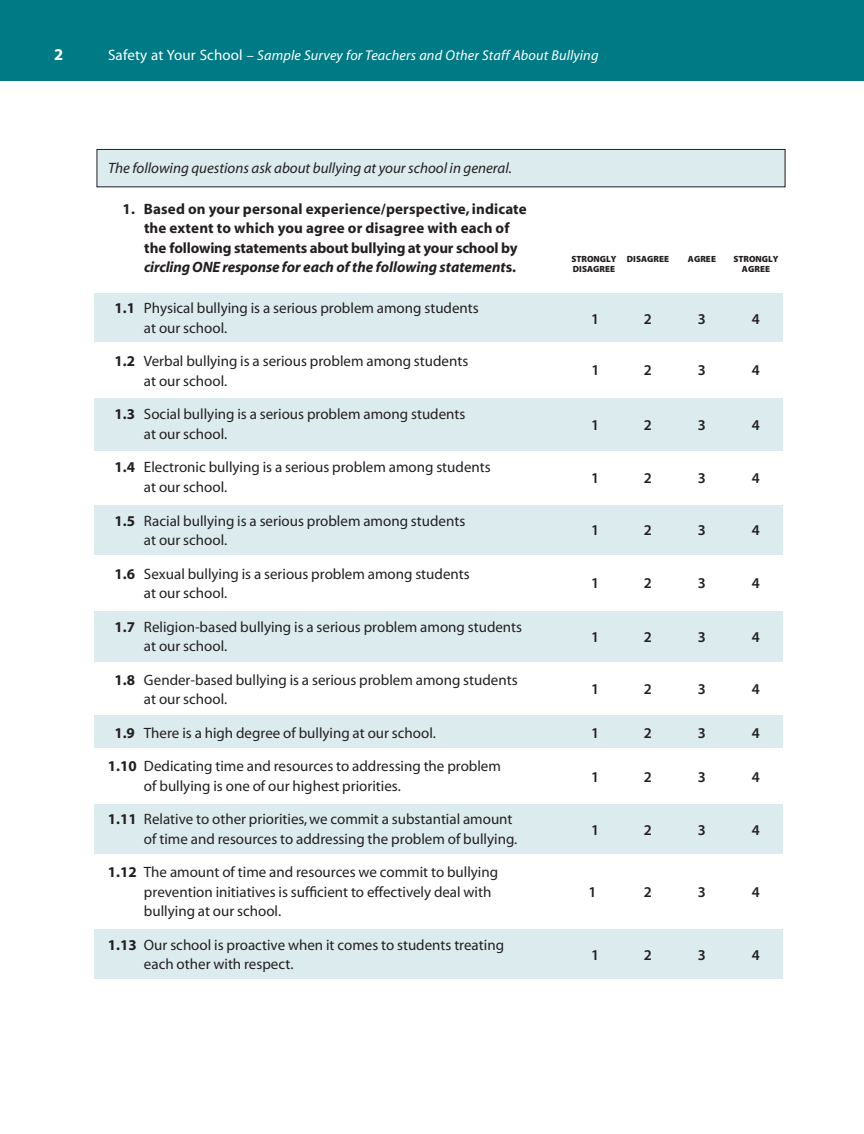
<style>
.page{position:relative;width:864px;height:1134px;background:#fff}
.page>*{position:absolute;margin:0;border:0;box-sizing:border-box;transform-origin:0 0}
.t1{font:16.5px "Myriad MM 700 600";color:#fff}
.t2{font:15px/19.5px "Myriad MM 400 600";color:#231f20}
.t3{font:15px/19.5px "Myriad MM 700 600";letter-spacing:.01em;color:#231f20}
.t4{font:15px "Myriad MM It 400 600";color:#231f20}
.t5{font:15px "Myriad MM 565 600";color:#231f20}
.t6{font:15px "Myriad MM It 700 600";color:#231f20}
.t7{font:14.25px "Myriad MM It 400 600";letter-spacing:.01em;color:#fff}
.t8{font:9px "Myriad MM 830 600";letter-spacing:.005em;color:#231f20}
.s1{font-family:"Myriad MM 400 600";font-size:15px}
.s2{font-family:"Myriad MM 400 600"}
.s3{font-family:"Myriad MM 700 600"}
</style>
<div class="page">
<div style="left:94px;top:505px;width:689px;height:50px;background:#dcecee"></div>
<div style="left:94px;top:716px;width:689px;height:32px;background:#dcecee"></div>
<div style="left:94px;top:804px;width:689px;height:50px;background:#dcecee"></div>
<div style="left:94px;top:929px;width:689px;height:50px;background:#dcecee"></div>
<div style="left:94px;top:611px;width:689px;height:51px;background:#dcecee"></div>
<div style="left:94px;top:293px;width:689px;height:49px;background:#dcecee"></div>
<div style="left:94px;top:398px;width:689px;height:52px;background:#dcecee"></div>
<div style="left:97px;top:149px;width:688px;height:38px;background:#dcecee"></div>
<div style="left:97px;top:149px;width:688px;height:38px;border:1px solid #231f20"></div>
<div style="left:0;top:0;width:864px;height:81px;background:#007b85"></div>
<p class="t1" style="left:54px;top:48px;width:11px">2</p>
<p class="t7" style="left:108px;top:50px;width:492px"><span class="s1">Safety at Your School</span> <span class="s2">–</span> Sample Survey for Teachers and Other Staff About Bullying</p>
<p class="t4" style="left:108px;top:162px;width:405px">The following questions ask about bullying at your school in general.</p>
<p class="t3" style="left:144px;top:200px;width:384px;text-indent:-21px">1. Based on your personal experience/perspective, indicate the extent to which you agree or disagree with each of the following statements about bullying at your school by</p>
<p class="t8" style="left:572px;top:255px;width:99px">STRONGLY DISAGREE</p>
<p class="t8" style="left:688px;top:255px;width:30px">AGREE</p>
<p class="t8" style="left:734px;top:255px;width:46px">STRONGLY</p>
<p class="t6" style="left:144px;top:261px;width:374px">circling ONE response for each of the following statement<span class="s3">s.</span></p>
<p class="t8" style="left:573px;top:266px;width:44px">DISAGREE</p>
<p class="t8" style="left:742px;top:266px;width:30px">AGREE</p>
<p class="t2" style="left:144px;top:300px;width:336px;text-indent:-30px"><span class="s3">1.1</span> Physical bullying is a serious problem among students at our school.</p>
<p class="t5" style="left:591px;top:313px;width:10px">1</p>
<p class="t5" style="left:644px;top:313px;width:10px">2</p>
<p class="t5" style="left:698px;top:313px;width:10px">3</p>
<p class="t5" style="left:752px;top:313px;width:10px">4</p>
<p class="t2" style="left:144px;top:353px;width:326px;text-indent:-30px"><span class="s3">1.2</span> Verbal bullying is a serious problem among students at our school.</p>
<p class="t5" style="left:591px;top:365px;width:10px">1</p>
<p class="t5" style="left:644px;top:365px;width:10px">2</p>
<p class="t5" style="left:698px;top:365px;width:10px">3</p>
<p class="t5" style="left:752px;top:365px;width:10px">4</p>
<p class="t2" style="left:144px;top:406px;width:323px;text-indent:-30px"><span class="s3">1.3</span> Social bullying is a serious problem among students at our school.</p>
<p class="t5" style="left:591px;top:419px;width:10px">1</p>
<p class="t5" style="left:644px;top:419px;width:10px">2</p>
<p class="t5" style="left:698px;top:419px;width:10px">3</p>
<p class="t5" style="left:752px;top:419px;width:10px">4</p>
<p class="t2" style="left:144px;top:459px;width:348px;text-indent:-30px"><span class="s3">1.4</span> Electronic bullying is a serious problem among students at our school.</p>
<p class="t5" style="left:591px;top:472px;width:10px">1</p>
<p class="t5" style="left:644px;top:472px;width:10px">2</p>
<p class="t5" style="left:698px;top:472px;width:10px">3</p>
<p class="t5" style="left:752px;top:472px;width:10px">4</p>
<p class="t2" style="left:144px;top:512px;width:323px;text-indent:-30px"><span class="s3">1.5</span> Racial bullying is a serious problem among students at our school.</p>
<p class="t5" style="left:591px;top:524px;width:10px">1</p>
<p class="t5" style="left:644px;top:524px;width:10px">2</p>
<p class="t5" style="left:698px;top:524px;width:10px">3</p>
<p class="t5" style="left:752px;top:524px;width:10px">4</p>
<p class="t2" style="left:144px;top:565px;width:327px;text-indent:-30px"><span class="s3">1.6</span> Sexual bullying is a serious problem among students at our school.</p>
<p class="t5" style="left:591px;top:577px;width:10px">1</p>
<p class="t5" style="left:644px;top:577px;width:10px">2</p>
<p class="t5" style="left:698px;top:577px;width:10px">3</p>
<p class="t5" style="left:752px;top:577px;width:10px">4</p>
<p class="t2" style="left:144px;top:618px;width:380px;text-indent:-30px"><span class="s3">1.7</span> Religion-based bullying is a serious problem among students at our school.</p>
<p class="t5" style="left:591px;top:631px;width:10px">1</p>
<p class="t5" style="left:644px;top:631px;width:10px">2</p>
<p class="t5" style="left:698px;top:631px;width:10px">3</p>
<p class="t5" style="left:752px;top:631px;width:10px">4</p>
<p class="t2" style="left:144px;top:671px;width:375px;text-indent:-30px"><span class="s3">1.8</span> Gender-based bullying is a serious problem among students at our school.</p>
<p class="t5" style="left:591px;top:683px;width:10px">1</p>
<p class="t5" style="left:644px;top:683px;width:10px">2</p>
<p class="t5" style="left:698px;top:683px;width:10px">3</p>
<p class="t5" style="left:752px;top:683px;width:10px">4</p>
<p class="t2" style="left:114px;top:724px;width:323px"><span class="s3">1.9</span> There is a high degree of bullying at our school.</p>
<p class="t5" style="left:591px;top:727px;width:10px">1</p>
<p class="t5" style="left:644px;top:727px;width:10px">2</p>
<p class="t5" style="left:698px;top:727px;width:10px">3</p>
<p class="t5" style="left:752px;top:727px;width:10px">4</p>
<p class="t2" style="left:144px;top:758px;width:359px;text-indent:-36px"><span class="s3">1.10</span> Dedicating time and resources to addressing the problem of bullying is one of our highest priorities.</p>
<p class="t5" style="left:591px;top:771px;width:10px">1</p>
<p class="t5" style="left:644px;top:771px;width:10px">2</p>
<p class="t5" style="left:698px;top:771px;width:10px">3</p>
<p class="t5" style="left:752px;top:771px;width:10px">4</p>
<p class="t2" style="left:144px;top:811px;width:375px;text-indent:-36px"><span class="s3">1.11</span> Relative to other priorities, we commit a substantial amount of time and resources to addressing the problem of bullying.</p>
<p class="t5" style="left:591px;top:824px;width:10px">1</p>
<p class="t5" style="left:644px;top:824px;width:10px">2</p>
<p class="t5" style="left:698px;top:824px;width:10px">3</p>
<p class="t5" style="left:752px;top:824px;width:10px">4</p>
<p class="t2" style="left:144px;top:864px;width:356px;text-indent:-36px"><span class="s3">1.12</span> The amount of time and resources we commit to bullying prevention initiatives is sufficient to effectively deal with</p>
<p class="t5" style="left:588px;top:886px;width:10px">1</p>
<p class="t5" style="left:644px;top:886px;width:10px">2</p>
<p class="t5" style="left:698px;top:886px;width:10px">3</p>
<p class="t5" style="left:752px;top:886px;width:10px">4</p>
<p class="t2" style="left:144px;top:903px;width:139px">bullying at our school.</p>
<p class="t2" style="left:144px;top:936px;width:362px;text-indent:-36px"><span class="s3">1.13</span> Our school is proactive when it comes to students treating each other with respect.</p>
<p class="t5" style="left:591px;top:950px;width:10px">1</p>
<p class="t5" style="left:644px;top:950px;width:10px">2</p>
<p class="t5" style="left:698px;top:950px;width:10px">3</p>
<p class="t5" style="left:752px;top:950px;width:10px">4</p>
</div>
